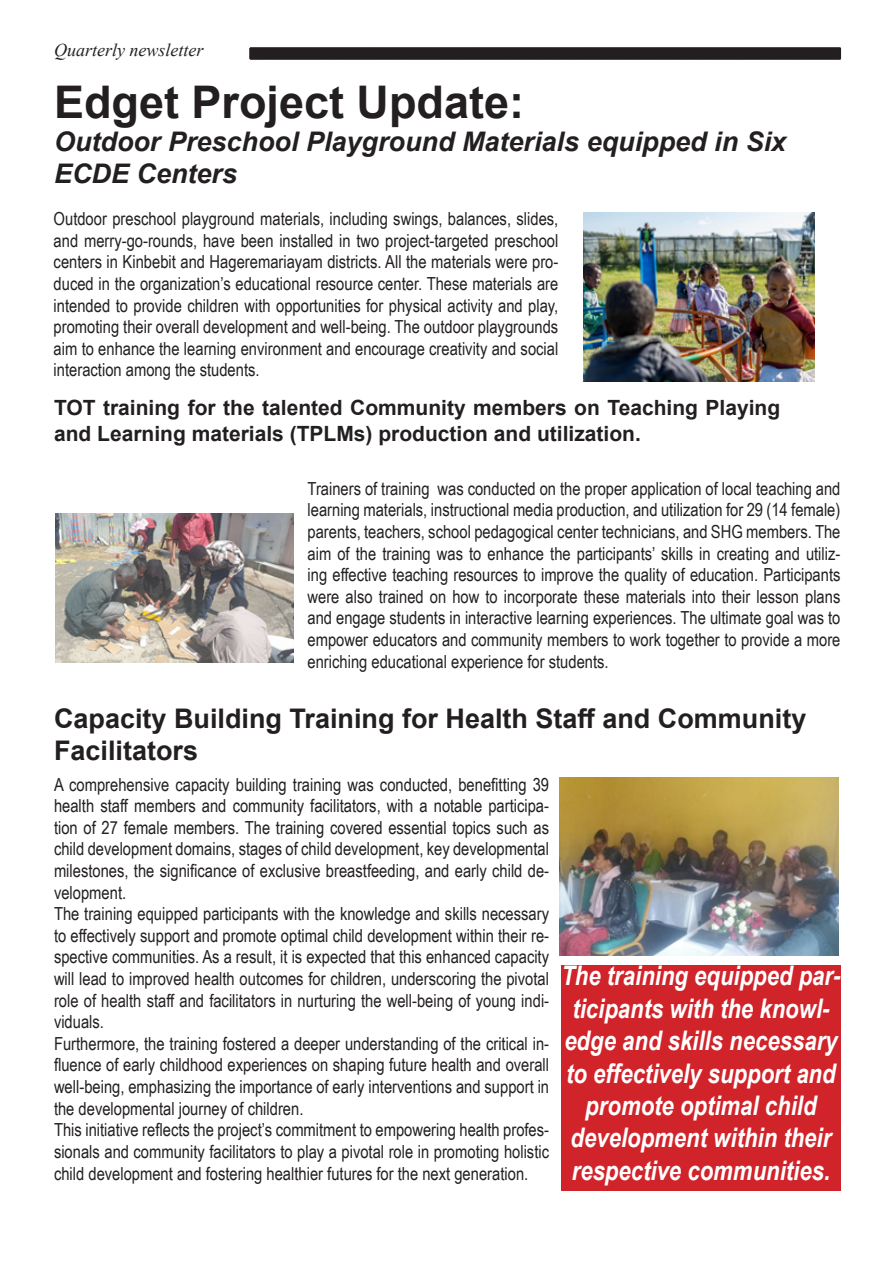
<style>
.page{position:relative;width:893px;height:1263px;background:#fff}
.page>*{position:absolute;margin:0;border:0;box-sizing:border-box;transform-origin:0 0}
.t1{font:700 45px "Arial";color:#231f20}
.t2{font:italic 700 27px/32.4px "Arial Narrow";color:#fff;text-align:center}
.t3{font:700 27px/32.4px "Arial";color:#231f20}
.t4{font:italic 700 27px/32.4px "Arial";color:#231f20}
.t5{font:700 21px/25.2px "Arial";color:#231f20}
.t6{font:18px/21.6px "Arial Narrow";color:#231f20;text-align:justify}
.t7{font:italic 18px "Times New Roman";color:#231f20}
</style>
<div class="page">
<svg style="left:250px;top:48px;width:591px;height:12px;background:#262223"></svg>
<img style="left:583px;top:212px;width:232px;height:170px">
<img style="left:56px;top:513px;width:237px;height:149px">
<img style="left:559px;top:777px;width:280px;height:179px">
<div style="left:561px;top:966px;width:279px;height:225px;background:#d1232a"></div>
<p class="t7" style="left:54px;top:37px;width:151px">Quarterly newsletter</p>
<p class="t1" style="left:54px;top:71px;width:472px">Edget Project Update:</p>
<p class="t4" style="left:54px;top:126px;width:734px">Outdoor Preschool Playground Materials equipped in Six<br>ECDE Centers</p>
<p class="t6" style="left:54px;top:207px;width:506px">Outdoor preschool playground materials, including swings, balances, slides, and merry-go-rounds, have been installed in two project-targeted preschool centers in Kinbebit and Hageremariayam districts. All the materials were pro&shy;duced in the organization’s educational resource center. These materials are intended to provide children with opportunities for physical activity and play, promoting their overall development and well-being. The outdoor playgrounds aim to enhance the learning environment and encourage creativity and social interaction among the students.</p>
<p class="t5" style="left:54px;top:396px;width:728px">TOT training for the talented Community members on Teaching Playing and Learning materials (TPLMs) production and utilization.</p>
<p class="t6" style="left:308px;top:477px;width:534px">Trainers of training was conducted on the proper application of local teaching and learning materials, instructional media production, and utilization for 29 (14 female) parents, teachers, school pedagogical center technicians, and SHG members. The aim of the training was to enhance the participants’ skills in creating and utiliz&shy;ing effective teaching resources to improve the quality of education. Participants were also trained on how to incorporate these materials into their lesson plans and engage students in interactive learning experiences. The ultimate goal was to empower educators and community members to work together to provide a more enriching educational experience for students.</p>
<p class="t3" style="left:54px;top:702px;width:754px">Capacity Building Training for Health Staff and Community<br>Facilitators</p>
<p class="t6" style="left:54px;top:773px;width:497px">A comprehensive capacity building training was conducted, benefitting 39 health staff members and community facilitators, with a notable participa&shy;tion of 27 female members. The training covered essential topics such as child development domains, stages of child development, key developmental milestones, the significance of exclusive breastfeeding, and early child de&shy;velopment.</p>
<p class="t6" style="left:54px;top:902px;width:497px">The training equipped participants with the knowledge and skills necessary to effectively support and promote optimal child development within their re&shy;spective communities. As a result, it is expected that this enhanced capacity will lead to improved health outcomes for children, underscoring the pivotal role of health staff and facilitators in nurturing the well-being of young indi&shy;viduals.</p>
<p class="t6" style="left:54px;top:1032px;width:497px">Furthermore, the training fostered a deeper understanding of the critical in&shy;fluence of early childhood experiences on shaping future health and overall well-being, emphasizing the importance of early interventions and support in the developmental journey of children.</p>
<p class="t6" style="left:54px;top:1118px;width:497px">This initiative reflects the project’s commitment to empowering health profes&shy;sionals and community facilitators to play a pivotal role in promoting holistic child development and fostering healthier futures for the next generation.</p>
<p class="t2" style="left:561px;top:958px;width:281px">The training equipped par&shy;ticipants with the knowl&shy;edge and skills necessary to effectively support and promote optimal child development within their respective communities.</p>
</div>
